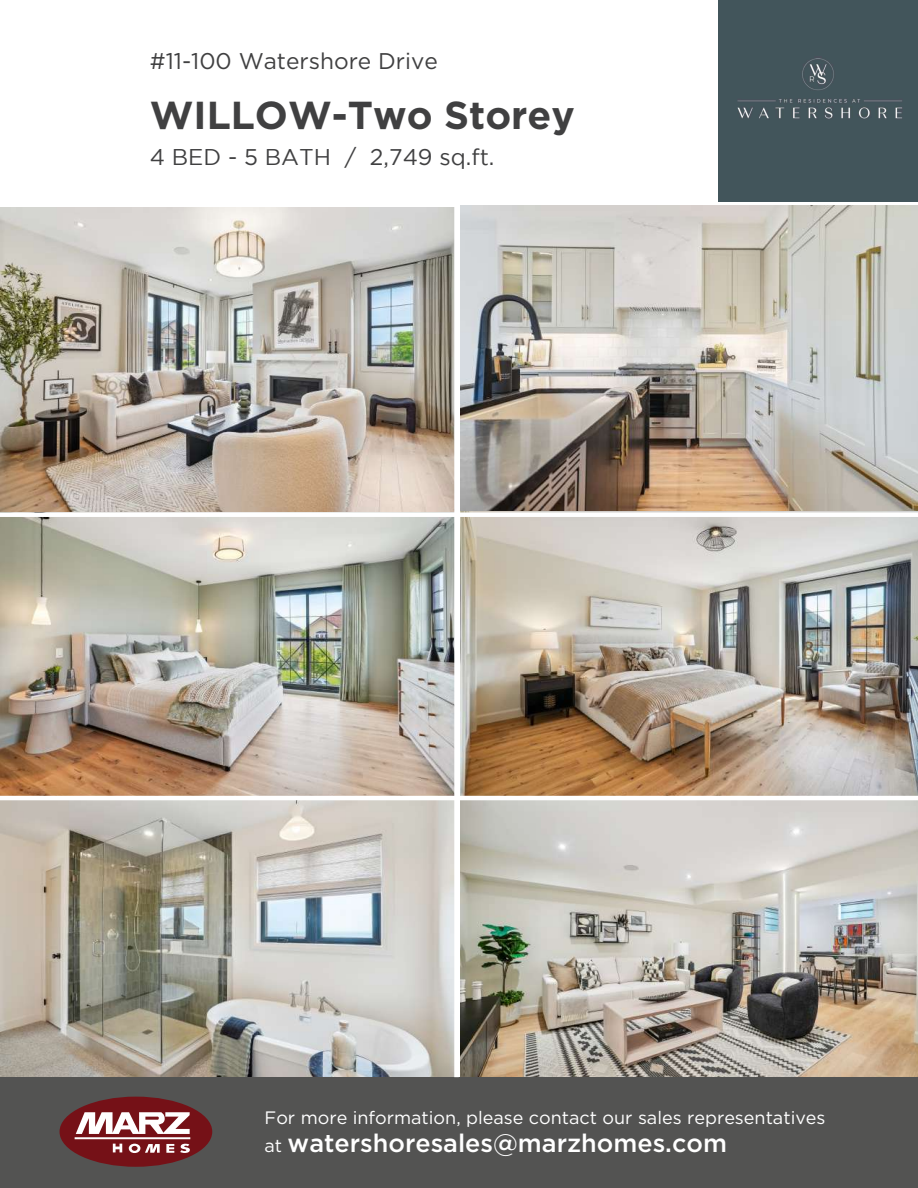
<style>
.page{position:relative;width:918px;height:1188px;background:#fff}
.page>*{position:absolute;margin:0;border:0;box-sizing:border-box;transform-origin:0 0}
.t1{font:700 39px "Gotham";color:#404041}
.t2{font:500 25.2px "Gotham";color:#fff}
.t3{font:22.65px "Gotham";color:#404041}
.t4{font:18px "Gotham";color:#fff}
.s1{font-weight:400;font-size:18px}
</style>
<div class="page">
<img style="left:461px;top:511px;width:457px;height:285px">
<img style="left:0;top:517px;width:454px;height:279px">
<img style="left:1px;top:800px;width:453px;height:277px">
<img style="left:460px;top:801px;width:458px;height:276px">
<div style="left:0;top:1077px;width:918px;height:111px;background:#535352"></div>
<div style="left:60px;top:1097px;width:152px;height:70px;background:#751117;border-radius:50%"></div>
<svg style="left:76px;top:1112px;width:114px;height:22px"></svg>
<svg style="left:113px;top:1144px;width:9px;height:8px"></svg>
<svg style="left:129px;top:1144px;width:31px;height:9px"></svg>
<svg style="left:166px;top:1144px;width:8px;height:9px"></svg>
<svg style="left:180px;top:1144px;width:10px;height:9px"></svg>
<div style="left:75px;top:1138px;width:115px;height:1px;border:1px solid #fff"></div>
<div style="left:0;top:512px;width:918px;height:5px;background:#fff"></div>
<img style="left:461px;top:206px;width:457px;height:305px">
<img style="left:0;top:207px;width:454px;height:305px">
<div style="left:719px;top:0;width:199px;height:201px;background:#42555b"></div>
<p class="t3" style="left:150px;top:49px;width:290px">#11-100 Watershore Drive</p>
<h1 class="t1" style="left:150px;top:93px;width:427px">WILLOW-Two Storey</h1>
<p class="t3" style="left:150px;top:145px;width:346px">4 BED - 5 BATH / 2,749 sq.ft.</p>
<p class="t4" style="left:265px;top:1108px;width:563px">For more information, please contact our sales representatives</p>
<h2 class="t2" style="left:265px;top:1129px;width:464px"><span class="s1">at</span> watershoresales@marzhomes.com</h2>
</div>
